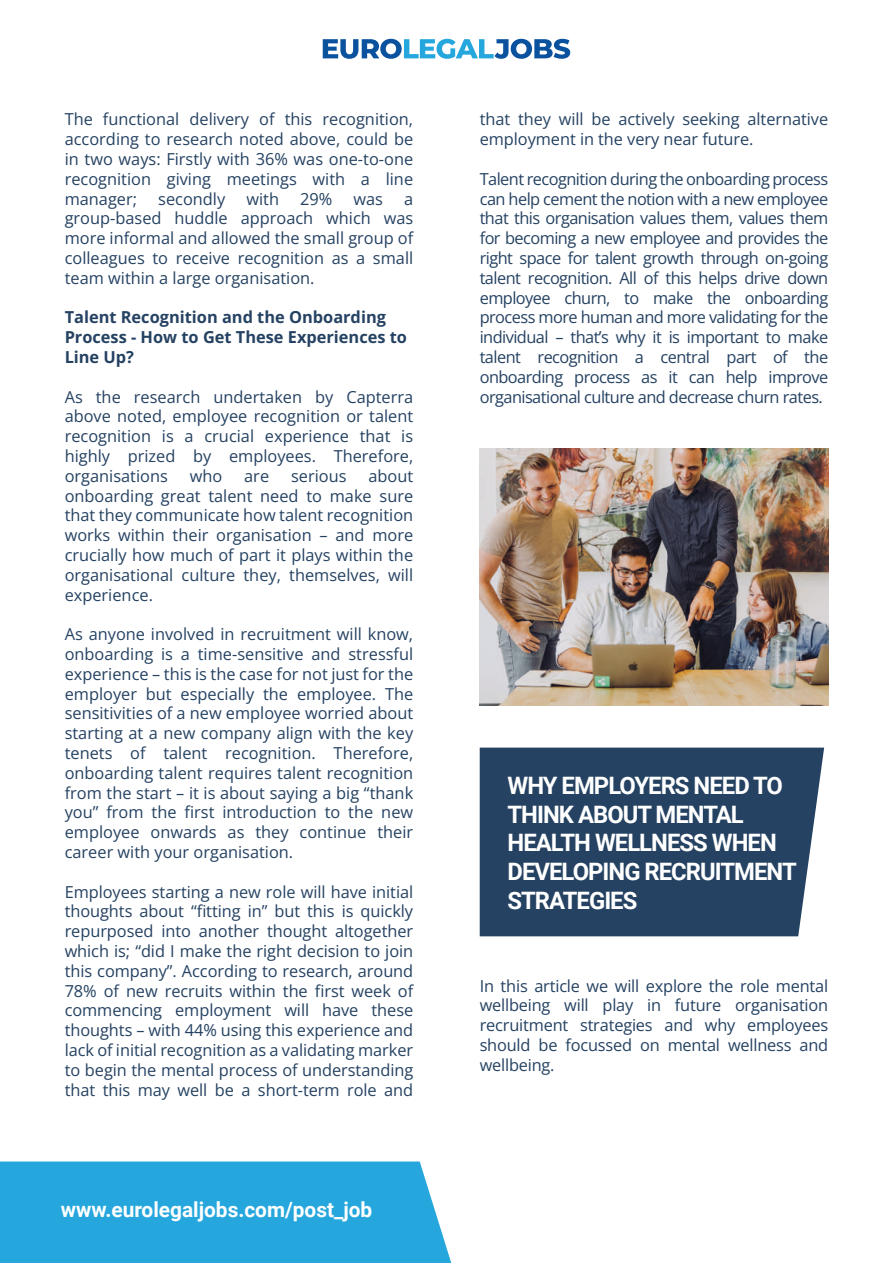
<style>
.page{position:relative;width:893px;height:1263px;background:#fff}
.page>*{position:absolute;margin:0;border:0;box-sizing:border-box;transform-origin:0 0}
.t1{font:700 24px/28.8px "Roboto";letter-spacing:-.04em;color:#fff}
.t2{font:700 21px "Roboto";color:#fff}
.t3{font:16.5px/19.8px "Open Sans";color:#254262;text-align:justify}
.t4{font:700 16.5px/19.8px "Open Sans";color:#254262}
</style>
<div class="page">
<img style="left:480px;top:448px;width:348px;height:257px">
<div style="left:480px;top:748px;width:344px;height:188px;background:#254262"></div>
<svg style="left:323px;top:39px;width:247px;height:20px"></svg>
<div style="left:0;top:1161px;width:452px;height:102px;background:#25a7dd"></div>
<p class="t3" style="left:65px;top:109px;width:350px">The functional delivery of this recognition, according to research noted above, could be in two ways: Firstly with 36% was one-to-one recognition giving meetings with a line manager;</p>
<p class="t3" style="left:158px;top:188px;width:69px">secondly</p>
<p class="t3" style="left:246px;top:188px;width:34px">with</p>
<p class="t3" style="left:300px;top:188px;width:34px">29%</p>
<p class="t3" style="left:353px;top:188px;width:31px">was</p>
<p class="t3" style="left:65px;top:188px;width:350px;text-indent:340px">a group-based huddle approach which was more informal and allowed the small group of colleagues to receive recognition as a small team within a large organisation.</p>
<p class="t4" style="left:65px;top:307px;width:344px">Talent Recognition and the Onboarding<br>Process - How to Get These Experiences to<br>Line Up?</p>
<p class="t3" style="left:65px;top:386px;width:350px">As the research undertaken by Capterra above noted, employee recognition or talent recognition is a crucial experience that is highly prized by employees. Therefore, organisations</p>
<p class="t3" style="left:65px;top:465px;width:350px;text-indent:304px">about onboarding great talent need to make sure that they communicate how talent recognition works within their organisation – and more crucially how much of part it plays within the organisational culture they, themselves, will experience.</p>
<p class="t3" style="left:65px;top:624px;width:350px">As anyone involved in recruitment will know, onboarding is a time-sensitive and stressful experience – this is the case for not just for the employer but especially the employee. The sensitivities of a new employee worried about starting at a new company align with the key tenets of talent recognition. Therefore, onboarding talent requires talent recognition from the start – it is about saying a big “thank you” from the first introduction to the new employee onwards as they continue their career with your organisation.</p>
<p class="t3" style="left:65px;top:881px;width:350px">Employees starting a new role will have initial thoughts about “fitting in” but this is quickly repurposed into another thought altogether which is; “did I make the right decision to join this company”. According to research, around 78% of new recruits within the first week of commencing employment will have these thoughts – with 44% using this experience and lack of initial recognition as a validating marker to begin the mental process of understanding that this may well be a short-term role and</p>
<p class="t3" style="left:190px;top:465px;width:34px">who</p>
<p class="t3" style="left:244px;top:465px;width:26px">are</p>
<p class="t3" style="left:291px;top:465px;width:57px">serious</p>
<p class="t2" style="left:61px;top:1195px;width:313px">www.eurolegaljobs.com/post_job</p>
<p class="t3" style="left:480px;top:109px;width:350px">that they will be actively seeking alternative employment in the very near future.</p>
<p class="t3" style="left:480px;top:168px;width:350px">Talent recognition during the onboarding process can help cement the notion with a new employee that this organisation values them, values them for becoming a new employee and provides the right space for talent growth through on-going talent recognition. All of this helps drive down employee churn, to make the onboarding process more human and more validating for the individual – that’s why it is important to make talent recognition a central part of the onboarding process as it can help improve organisational culture and decrease churn rates.</p>
<h1 class="t1" style="left:507px;top:770px;width:291px">WHY EMPLOYERS NEED TO<br>THINK ABOUT MENTAL<br>HEALTH WELLNESS WHEN<br>DEVELOPING RECRUITMENT<br>STRATEGIES</h1>
<p class="t3" style="left:480px;top:975px;width:350px">In this article we will explore the role mental wellbeing will play in future organisation recruitment strategies and why employees should be focussed on mental wellness and wellbeing.</p>
</div>
